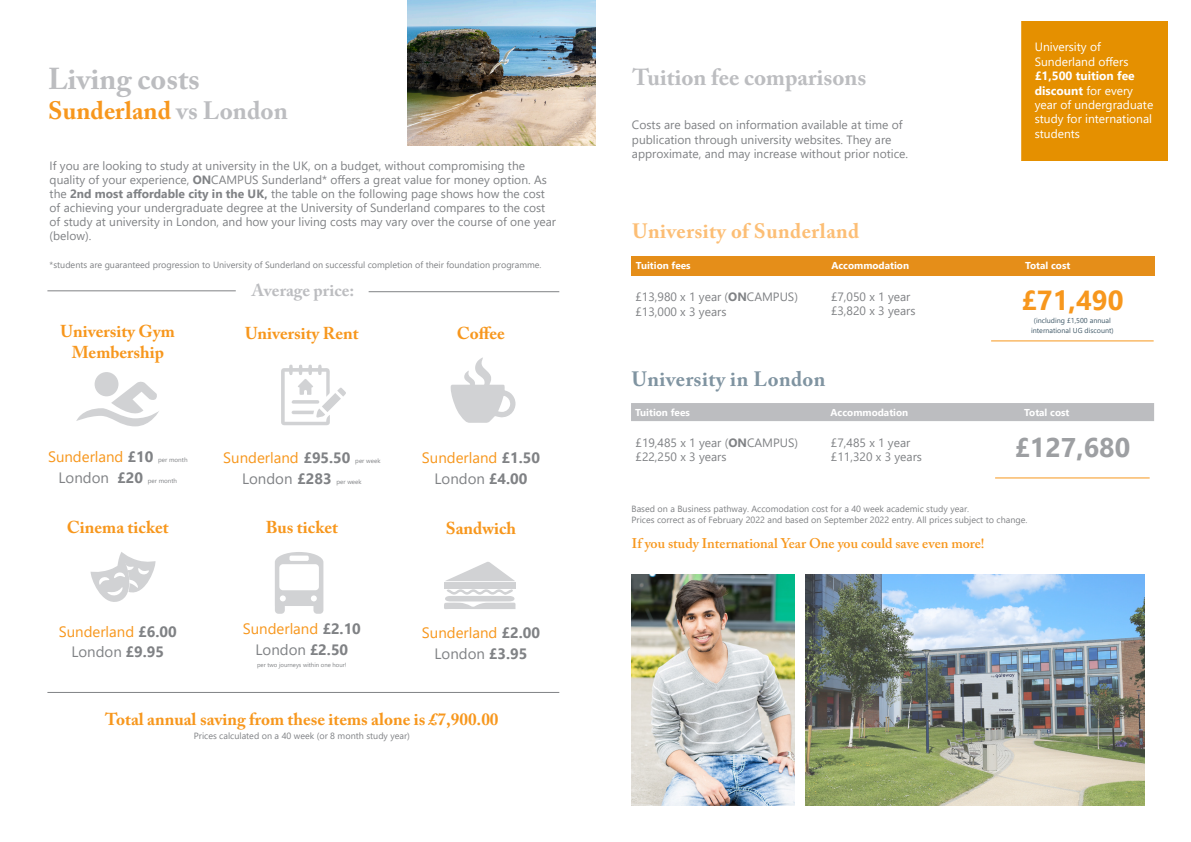
<style>
.page{position:relative;width:1191px;height:842px;background:#fff}
.page>*{position:absolute;margin:0;border:0;box-sizing:border-box;transform-origin:0 0}
.t1{font:700 30px "Adobe Caslon Pro";color:#bcbdc0}
.t2{font:700 27.5px "Segoe UI";color:#f7971d}
.t3{font:700 27px "Segoe UI";color:#9d9fa2}
.t4{font:700 25px "Adobe Caslon Pro";color:#f7971d}
.t5{font:700 23px "Adobe Caslon Pro";color:#bcbdc0}
.t6{font:700 20.6px "Adobe Caslon Pro";letter-spacing:.02em;color:#fcbe75}
.t7{font:700 20.6px "Adobe Caslon Pro";letter-spacing:.02em;color:#8094a1}
.t8{font:700 17.1px/20.7px "Adobe Caslon Pro";color:#f7971d;text-align:center}
.t9{font:700 17.1px "Adobe Caslon Pro";color:#bcbdc0}
.t10{font:15px/20.6px "Segoe UI";color:#f7971d;text-align:center}
.t11{font:15px "Segoe UI";color:#808285}
.t12{font:600 14px "Adobe Caslon Pro";color:#f7971d}
.t13{font:12px/14px "Segoe UI";color:#808285}
.t14{font:12px/14.4px "Segoe UI";color:#fff}
.t15{font:700 10px "Segoe UI";color:#fff}
.t16{font:9px "Segoe UI";color:#808285}
.t17{font:7.1px/10.4px "Segoe UI";color:#405968;text-align:center}
.t18{font:6.3px "Segoe UI";color:#808285}
.t19{font:6px "Segoe UI";color:#808285}
.s1{color:#bcbdc0}
.s2{font-weight:700}
.s3{font-weight:700;color:#808285}
.s4{color:#808285}
</style>
<div class="page">
<img style="left:631px;top:575px;width:163px;height:231px">
<img style="left:805px;top:575px;width:339px;height:231px">
<svg style="left:90px;top:552px;width:66px;height:50px"></svg>
<div style="left:95px;top:372px;width:23px;height:24px;background:#d1d2d4;border-radius:50%"></div>
<svg style="left:76px;top:380px;width:83px;height:46px"></svg>
<svg style="left:275px;top:552px;width:48px;height:62px"></svg>
<hr style="left:991px;top:341px;width:162px;height:1px;background:#f7971d">
<img style="left:408px;top:0;width:187px;height:146px">
<div style="left:1021px;top:21px;width:146px;height:140px;background:#e59000"></div>
<hr style="left:47px;top:291px;width:189px;height:1px;background:#808285">
<hr style="left:369px;top:291px;width:190px;height:1px;background:#808285">
<hr style="left:47px;top:692px;width:512px;height:1px;background:#808285">
<svg style="left:451px;top:357px;width:65px;height:66px"></svg>
<svg style="left:446px;top:562px;width:69px;height:19px"></svg>
<div style="left:444px;top:582px;width:71px;height:6px;background:#d1d2d4"></div>
<svg style="left:444px;top:589px;width:71px;height:20px"></svg>
<svg style="left:322px;top:393px;width:19px;height:19px"></svg>
<svg style="left:281px;top:365px;width:49px;height:60px"></svg>
<svg style="left:337px;top:387px;width:9px;height:10px"></svg>
<div style="left:632px;top:256px;width:523px;height:19px;background:#e58e19"></div>
<hr style="left:995px;top:478px;width:154px;height:1px;background:#f7971d">
<div style="left:631px;top:403px;width:523px;height:18px;background:#bcbdc0"></div>
<p class="t1" style="left:48px;top:61px;width:153px">Living costs</p>
<p class="t4" style="left:48px;top:95px;width:241px">Sunderland <span class="s1">vs London</span></p>
<p class="t13" style="left:50px;top:158px;width:508px">If you are looking to study at university in the UK, on a budget, without compromising the quality of your experience, <span class="s2">ON</span>CAMPUS Sunderland* offers a great value for money option. As the <span class="s2">2nd most affordable city in the UK,</span> the table on the following page shows how the cost of achieving your undergraduate degree at the University of Sunderland compares to the cost of study at university in London, and how your living costs may vary over the course of one year (below).</p>
<p class="t16" style="left:50px;top:257px;width:493px">*students are guaranteed progression to University of Sunderland on successful completion of their foundation programme.</p>
<p class="t9" style="left:252px;top:280px;width:104px">Average price:</p>
<p class="t8" style="left:61px;top:321px;width:116px">University Gym<br>Membership</p>
<p class="t8" style="left:245px;top:322px;width:115px">University Rent</p>
<p class="t8" style="left:457px;top:322px;width:49px">Coffee</p>
<p class="t10" style="left:48px;top:445px;width:107px">Sunderland <span class="s3">£10</span></p>
<p class="t18" style="left:158px;top:454px;width:31px">per month</p>
<p class="t11" style="left:58px;top:463px;width:86px">London <span class="s2">£20</span></p>
<p class="t18" style="left:148px;top:474px;width:31px">per month</p>
<p class="t10" style="left:223px;top:446px;width:129px">Sunderland <span class="s3">£95.50</span></p>
<p class="t18" style="left:355px;top:455px;width:27px">per week</p>
<p class="t11" style="left:242px;top:464px;width:91px">London <span class="s2">£283</span></p>
<p class="t18" style="left:336px;top:476px;width:27px">per week</p>
<p class="t10" style="left:422px;top:446px;width:120px">Sunderland <span class="s3">£1.50</span></p>
<p class="t11" style="left:434px;top:464px;width:94px">London <span class="s2">£4.00</span></p>
<p class="t8" style="left:67px;top:517px;width:103px">Cinema ticket</p>
<p class="t8" style="left:266px;top:517px;width:74px">Bus ticket</p>
<p class="t8" style="left:446px;top:518px;width:72px">Sandwich</p>
<p class="t10" style="left:59px;top:620px;width:120px">Sunderland <span class="s3">£6.00</span></p>
<p class="t11" style="left:71px;top:638px;width:94px">London <span class="s2">£9.95</span></p>
<p class="t10" style="left:243px;top:617px;width:120px">Sunderland <span class="s3">£2.10<br></span><span class="s4">London</span> <span class="s3">£2.50</span></p>
<p class="t19" style="left:257px;top:659px;width:91px">per two journeys within one hour!</p>
<p class="t10" style="left:422px;top:621px;width:120px">Sunderland <span class="s3">£2.00</span></p>
<p class="t11" style="left:434px;top:639px;width:94px">London <span class="s2">£3.95</span></p>
<p class="t8" style="left:105px;top:708px;width:395px">Total annual saving from these items alone is £7,900.00</p>
<p class="t16" style="left:194px;top:727px;width:218px">Prices calculated on a 40 week (or 8 month study year)</p>
<p class="t5" style="left:632px;top:64px;width:235px">Tuition fee comparisons</p>
<p class="t13" style="left:632px;top:117px;width:278px;line-height:14.4px">Costs are based on information available at time of publication through university websites. They are approximate, and may increase without prior notice.</p>
<p class="t6" style="left:632px;top:219px;width:228px">University of Sunderland</p>
<p class="t14" style="left:1034px;top:39px;width:120px">University of<br>Sunderland offers <span class="s2">£1,500 tuition fee discount</span> for every year of undergraduate study for international students</p>
<p class="t15" style="left:636px;top:256px;width:56px">Tuition fees</p>
<p class="t15" style="left:831px;top:256px;width:79px">Accommodation</p>
<p class="t15" style="left:1025px;top:256px;width:47px">Total cost</p>
<p class="t13" style="left:635px;top:288px;width:164px">£13,980 x 1 year (<span class="s2">ON</span>CAMPUS)</p>
<p class="t13" style="left:635px;top:303px;width:93px">£13,000 x 3 years</p>
<p class="t13" style="left:831px;top:288px;width:81px">£7,050 x 1 year</p>
<p class="t13" style="left:831px;top:303px;width:86px">£3,820 x 3 years</p>
<p class="t7" style="left:632px;top:367px;width:195px">University in London</p>
<p class="t2" style="left:1021px;top:274px;width:104px">£71,490</p>
<p class="t17" style="left:1031px;top:315px;width:84px">(including £1,500 annual international UG discount)</p>
<p class="t15" style="left:635px;top:403px;width:56px">Tuition fees</p>
<p class="t15" style="left:830px;top:403px;width:79px">Accommodation</p>
<p class="t15" style="left:1024px;top:403px;width:47px">Total cost</p>
<p class="t13" style="left:635px;top:435px;width:164px">£19,485 x 1 year (<span class="s2">ON</span>CAMPUS)</p>
<p class="t13" style="left:635px;top:449px;width:93px">£22,250 x 3 years</p>
<p class="t13" style="left:831px;top:434px;width:81px">£7,485 x 1 year</p>
<p class="t13" style="left:831px;top:449px;width:93px">£11,320 x 3 years</p>
<p class="t3" style="left:1014px;top:422px;width:117px">£127,680</p>
<p class="t16" style="left:631px;top:500px;width:339px">Based on a Business pathway. Accomodation cost for a 40 week academic study year.</p>
<p class="t16" style="left:631px;top:511px;width:397px">Prices correct as of February 2022 and based on September 2022 entry. All prices subject to change.</p>
<p class="t12" style="left:632px;top:535px;width:354px">If you study International Year One you could save even more!</p>
</div>
